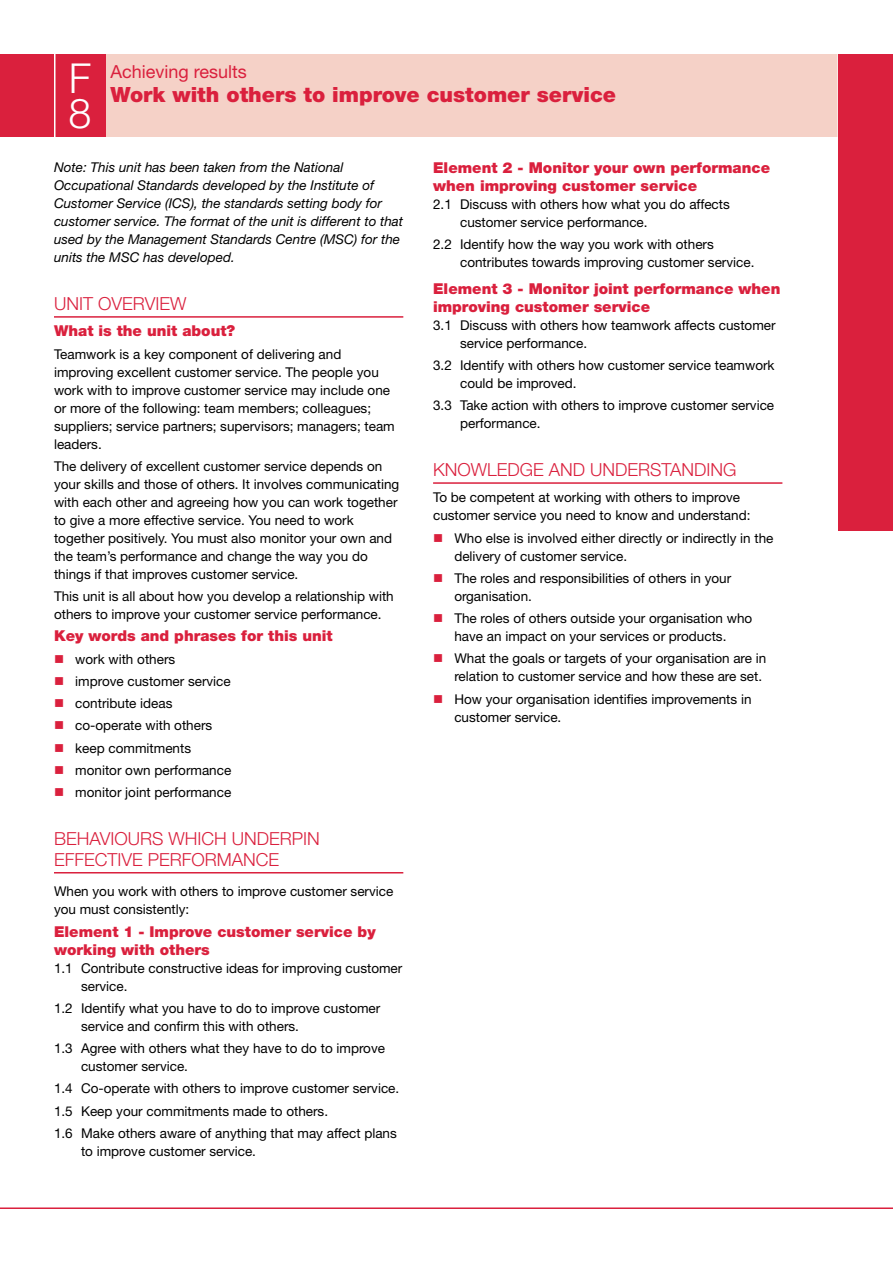
<style>
.page{position:relative;width:893px;height:1263px;background:#fff}
.page>*{position:absolute;margin:0;border:0;box-sizing:border-box;transform-origin:0 0}
.t1{font:300 41.4px/35.1px "Helvetica Neue";color:#fff}
.t2{font:900 21px "Helvetica Neue";color:#da203d}
.t3{font:300 18px/21px "Helvetica Neue";color:#da203d}
.t4{font:18px "Helvetica Neue";color:#da203d}
.t5{font:900 15px/18px "Helvetica Neue";color:#da203d}
.t6{font:13.5px/18px "Helvetica Neue";color:#000}
.t7{font:italic 13.5px/18px "Helvetica Neue";color:#000}
</style>
<div class="page">
<hr style="left:0;top:1207px;width:893px;height:2px;background:#da203d">
<div style="left:55px;top:54px;width:838px;height:82px;background:#f5d1c7"></div>
<div style="left:0;top:54px;width:105px;height:82px;background:#da203d"></div>
<hr style="left:54px;top:53px;width:2px;height:85px;background:#fff">
<hr style="left:837px;top:53px;width:2px;height:85px;background:#fff">
<div style="left:839px;top:54px;width:54px;height:476px;background:#da203d"></div>
<hr style="left:54px;top:316px;width:349px;height:2px;background:#da203d">
<hr style="left:54px;top:872px;width:349px;height:1px;background:#da203d">
<hr style="left:433px;top:482px;width:349px;height:2px;background:#da203d">
<h1 class="t1" style="left:69px;top:59px;width:24px">F<br>8</h1>
<h3 class="t4" style="left:111px;top:61px;width:138px">Achieving results</h3>
<h2 class="t2" style="left:111px;top:82px;width:507px">Work with others to improve customer service</h2>
<p class="t7" style="left:54px;top:158px;width:351px">Note: This unit has been taken from the National Occupational Standards developed by the Institute of Customer Service (ICS), the standards setting body for customer service. The format of the unit is different to that used by the Management Standards Centre (MSC) for the units the MSC has developed.</p>
<h3 class="t3" style="left:54px;top:292px;width:134px">UNIT OVERVIEW</h3>
<p class="t5" style="left:54px;top:322px;width:183px">What is the unit about?</p>
<p class="t6" style="left:54px;top:344px;width:342px">Teamwork is a key component of delivering and improving excellent customer service. The people you work with to improve customer service may include one or more of the following: team members; colleagues; suppliers; service partners; supervisors; managers; team leaders.</p>
<p class="t6" style="left:54px;top:457px;width:347px">The delivery of excellent customer service depends on your skills and those of others. It involves communicating with each other and agreeing how you can work together to give a more effective service. You need to work together positively. You must also monitor your own and the team’s performance and change the way you do things if that improves customer service.</p>
<p class="t6" style="left:54px;top:587px;width:341px">This unit is all about how you develop a relationship with others to improve your customer service performance.</p>
<p class="t5" style="left:54px;top:627px;width:280px">Key words and phrases for this unit</p>
<p class="t6" style="left:75px;top:647px;width:158px;line-height:22.2px">work with others<br>improve customer service contribute ideas co-operate with others keep commitments monitor own performance monitor joint performance</p>
<h3 class="t3" style="left:54px;top:827px;width:267px">BEHAVIOU RS WHICH UNDERPIN<br>EFFECTIVE PERFORMANCE</h3>
<p class="t6" style="left:54px;top:882px;width:341px">When you work with others to improve customer service you must consistently:</p>
<p class="t5" style="left:54px;top:922px;width:323px">Element 1 - Improve customer service by working with others</p>
<p class="t6" style="left:81px;top:959px;width:323px;text-indent:-27px">1.1 Contribute constructive ideas for improving customer service.</p>
<p class="t6" style="left:81px;top:999px;width:301px;text-indent:-27px">1.2 Identify what you have to do to improve customer service and confirm this with others.</p>
<p class="t6" style="left:81px;top:1039px;width:306px;text-indent:-27px">1.3 Agree with others what they have to do to improve customer service.</p>
<p class="t6" style="left:54px;top:1077px;width:347px;line-height:22.2px">1.4 Co-operate with others to improve customer service.<br>1.5 Keep your commitments made to others.<br>1.6 Make others aware of anything that may affect plans</p>
<p class="t6" style="left:81px;top:1142px;width:177px">to improve customer service.</p>
<p class="t5" style="left:433px;top:159px;width:339px">Element 2 - Monitor your own performance when improving customer service</p>
<p class="t6" style="left:460px;top:195px;width:271px;text-indent:-27px">2.1 Discuss with others how what you do affects customer service performance.</p>
<p class="t6" style="left:460px;top:235px;width:296px;text-indent:-27px">2.2 Identify how the way you work with others contributes towards improving customer service.</p>
<p class="t5" style="left:433px;top:279px;width:349px">Element 3 - Monitor joint performance when improving customer service</p>
<p class="t6" style="left:460px;top:316px;width:317px;text-indent:-27px">3.1 Discuss with others how teamwork affects customer service performance.</p>
<p class="t6" style="left:460px;top:356px;width:316px;text-indent:-27px">3.2 Identify with others how customer service teamwork could be improved.</p>
<p class="t6" style="left:460px;top:396px;width:316px;text-indent:-27px">3.3 Take action with others to improve customer service performance.</p>
<h3 class="t3" style="left:433px;top:459px;width:305px">KNOWLEDGE AND UNDERSTANDING</h3>
<p class="t6" style="left:433px;top:488px;width:319px">To be competent at working with others to improve customer service you need to know and understand:</p>
<p class="t6" style="left:454px;top:529px;width:321px">Who else is involved either directly or indirectly in the delivery of customer service.</p>
<p class="t6" style="left:454px;top:569px;width:278px">The roles and responsibilities of others in your organisation.</p>
<p class="t6" style="left:454px;top:609px;width:299px">The roles of others outside your organisation who have an impact on your services or products.</p>
<p class="t6" style="left:454px;top:649px;width:314px">What the goals or targets of your organisation are in relation to customer service and how these are set.</p>
<p class="t6" style="left:454px;top:690px;width:299px">How your organisation identifies improvements in customer service.</p>
</div>
